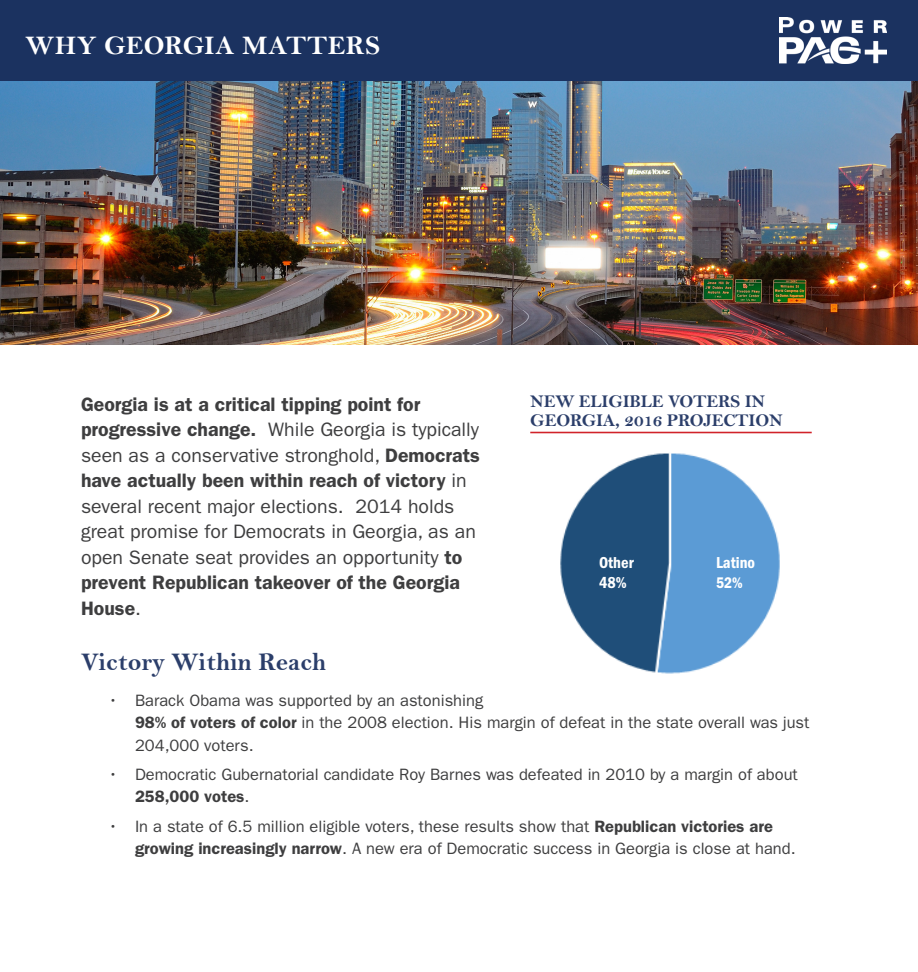
<style>
.page{position:relative;width:918px;height:972px;background:#fff}
.page>*{position:absolute;margin:0;border:0;box-sizing:border-box;transform-origin:0 0}
.t1{font:27px "Bell MT Bold";letter-spacing:.015em;color:#fff}
.t2{font:25.5px "Bell MT Bold";color:#2b3e6a}
.t3{font:19.5px/25.5px "ITC Franklin Gothic Std";color:#3e3e3f}
.t4{font:18px/19px "Bell MT Bold";letter-spacing:-.01em;color:#2b3e6a}
.t5{font:16.5px/22.5px "ITC Franklin Gothic Std";color:#3e3e3f}
.t6{font:16.35px "ITC Franklin Gothic Std Dm Cd";color:#fff}
.t7{font:15.9px "ITC Franklin Gothic Std Dm Cd";color:#fff}
.s1{font-weight:600}
</style>
<div class="page">
<img style="left:0;top:81px;width:918px;height:264px">
<img style="left:560px;top:453px;width:220px;height:221px">
<hr style="left:530px;top:432px;width:282px;height:1px;background:#d1232a">
<div style="left:0;top:0;width:918px;height:81px;background:#1b3260"></div>
<img style="left:780px;top:17px;width:107px;height:47px">
<p class="t1" style="left:26px;top:29px;width:356px">WHY GEORGIA MATTERS</p>
<p class="t4" style="left:530px;top:391px;width:254px">NEW ELIGIBLE VOTERS IN<br>GEORGIA, 2016 PROJECTION</p>
<p class="t3" style="left:81px;top:392px;width:400px"><span class="s1">Georgia is at a critical tipping point for progressive change.</span> While Georgia is typically seen as a conservative stronghold, <span class="s1">Democrats have actually been within reach of victory</span> in several recent major elections. 2014 holds great promise for Democrats in Georgia, as an open Senate seat provides an opportunity <span class="s1">to prevent Republican takeover of the Georgia House</span>.</p>
<p class="t2" style="left:81px;top:646px;width:247px">Victory Within Reach</p>
<p class="t5" style="left:135px;top:689px;width:676px;text-indent:-27px">• Barack Obama was supported by an astonishing<br><span class="s1">98% of voters of color</span> in the 2008 election. His margin of defeat in the state overall was just<br>204,000 voters.</p>
<p class="t5" style="left:135px;top:763px;width:664px;text-indent:-27px">• Democratic Gubernatorial candidate Roy Barnes was defeated in 2010 by a margin of about<br><span class="s1">258,000 votes</span>.</p>
<p class="t5" style="left:135px;top:815px;width:662px;text-indent:-27px">• In a state of 6.5 million eligible voters, these results show that <span class="s1">Republican victories are growing increasingly narrow</span>. A new era of Democratic success in Georgia is close at hand.</p>
<p class="t6" style="left:599px;top:553px;width:36px">Other</p>
<p class="t6" style="left:599px;top:573px;width:29px">48%</p>
<p class="t6" style="left:716px;top:554px;width:41px">Latino</p>
<p class="t7" style="left:716px;top:573px;width:28px">52%</p>
</div>
